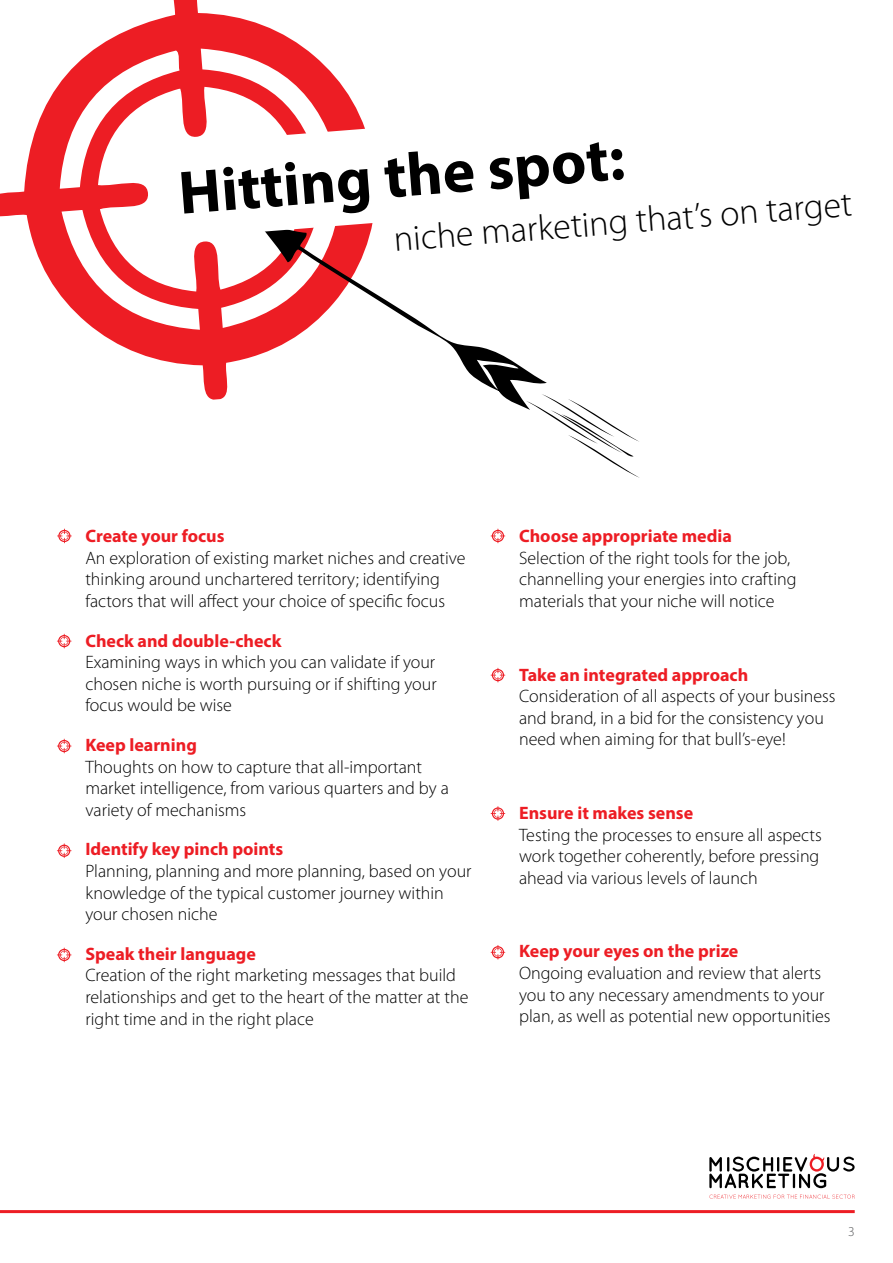
<style>
.page{position:relative;width:893px;height:1263px;background:#fff}
.page>*{position:absolute;margin:0;border:0;box-sizing:border-box;transform-origin:0 0}
.t1{font:700 61.5px "Myriad Pro";color:#000}
.t2{font:300 36px "Myriad Pro";color:#000}
.t3{font:300 18px/21.6px "Myriad Pro";color:#000}
.t4{font:700 18px "Myriad Pro";color:#ed1d24}
.t5{font:300 13.5px "Myriad Pro";color:#58595b}
</style>
<div class="page">
<hr style="left:0;top:1210px;width:855px;height:3px;background:#ed1d24">
<svg style="left:709px;top:1194px;width:146px;height:5px"></svg>
<svg style="left:709px;top:1154px;width:146px;height:34px"></svg>
<svg style="left:0;top:0;width:347px;height:400px"></svg>
<svg style="left:541px;top:396px;width:99px;height:82px"></svg>
<svg style="left:260px;top:238px;width:287px;height:172px"></svg>
<svg style="left:57px;top:529px;width:15px;height:14px"></svg>
<svg style="left:57px;top:634px;width:15px;height:14px"></svg>
<svg style="left:57px;top:739px;width:15px;height:14px"></svg>
<svg style="left:491px;top:529px;width:14px;height:14px"></svg>
<svg style="left:491px;top:668px;width:14px;height:14px"></svg>
<svg style="left:491px;top:806px;width:14px;height:15px"></svg>
<svg style="left:491px;top:945px;width:14px;height:14px"></svg>
<svg style="left:57px;top:843px;width:15px;height:15px"></svg>
<svg style="left:57px;top:947px;width:15px;height:15px"></svg>
<svg style="left:175px;top:93px;width:198px;height:145px"></svg>
<h1 class="t1" style="left:176px;top:151px;width:449px;rotate:-4deg">Hitting the spot:</h1>
<h2 class="t2" style="left:392px;top:216px;width:461px;rotate:-4deg">niche marketing that’s on target</h2>
<p class="t4" style="left:85px;top:524px;width:141px">Create your focus</p>
<p class="t3" style="left:85px;top:547px;width:382px">An exploration of existing market niches and creative thinking around unchartered territory; identifying factors that will affect your choice of specific focus</p>
<p class="t4" style="left:85px;top:629px;width:198px">Check and double-check</p>
<p class="t3" style="left:85px;top:651px;width:353px;text-align:justify">Examining ways in which you can validate if your chosen niche is worth pursuing or if shifting your focus would be wise</p>
<p class="t4" style="left:85px;top:733px;width:113px">Keep learning</p>
<p class="t3" style="left:85px;top:755px;width:365px">Thoughts on how to capture that all-important market intelligence, from various quarters and by a variety of mechanisms</p>
<p class="t4" style="left:85px;top:837px;width:199px">Identify key pinch points</p>
<p class="t3" style="left:85px;top:860px;width:388px">Planning, planning and more planning, based on your knowledge of the typical customer journey within your chosen niche</p>
<p class="t4" style="left:85px;top:942px;width:172px">Speak their language</p>
<p class="t3" style="left:85px;top:964px;width:385px">Creation of the right marketing messages that build relationships and get to the heart of the matter at the right time and in the right place</p>
<p class="t4" style="left:519px;top:524px;width:214px">Choose appropriate media</p>
<p class="t3" style="left:519px;top:547px;width:279px">Selection of the right tools for the job, channelling your energies into crafting materials that your niche will notice</p>
<p class="t4" style="left:519px;top:663px;width:231px">Take an integrated approach</p>
<p class="t3" style="left:519px;top:685px;width:318px">Consideration of all aspects of your business and brand, in a bid for the consistency you need when aiming for that bull’s-eye!</p>
<p class="t4" style="left:519px;top:801px;width:176px">Ensure it makes sense</p>
<p class="t3" style="left:519px;top:823px;width:304px">Testing the processes to ensure all aspects work together coherently, before pressing ahead via various levels of launch</p>
<p class="t4" style="left:519px;top:939px;width:221px">Keep your eyes on the prize</p>
<p class="t3" style="left:519px;top:962px;width:313px">Ongoing evaluation and review that alerts you to any necessary amendments to your plan, as well as potential new opportunities</p>
<p class="t5" style="left:848px;top:1223px;width:8px">3</p>
</div>
